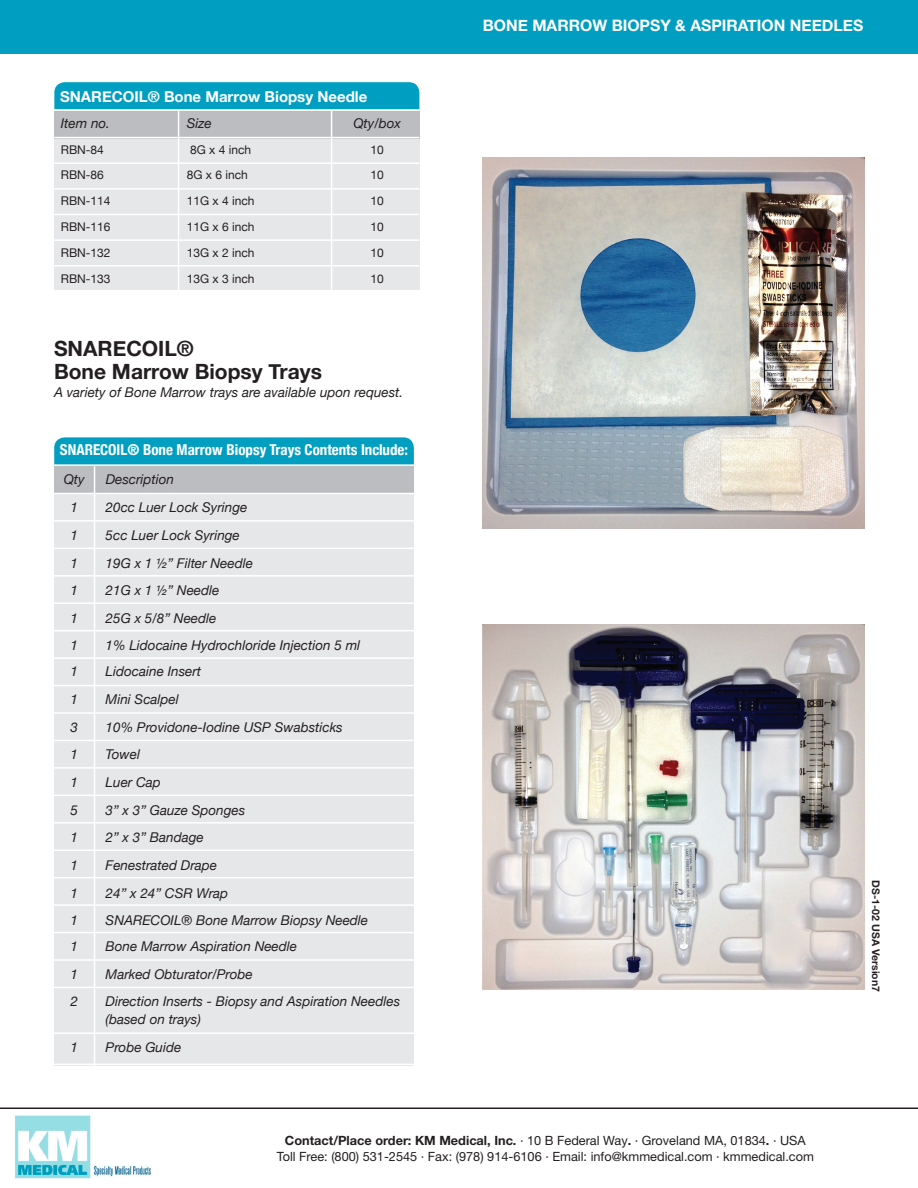
<style>
.page{position:relative;width:918px;height:1188px;background:#fff}
.page>*{position:absolute;margin:0;border:0;box-sizing:border-box;transform-origin:0 0}
.t1{font:700 21px/22.5px "Helvetica Neue";color:#231f20}
.t2{font:700 15.75px "Helvetica Neue";color:#fff}
.t3{font:700 condensed 15px "Helvetica Neue";color:#fff}
.t4{font:700 15px "Helvetica Neue";color:#fff}
.t5{font:italic 13.5px/18px "Helvetica Neue";color:#231f20}
.t6{font:12.75px/15.3px "Helvetica Neue LT Std";color:#231f20;text-align:center}
.t7{font:12px "Helvetica Neue";color:#231f20}
.t8{font:700 10.5px "Helvetica Neue LT Std";color:#231f20}
.s1{font-weight:700}
</style>
<div class="page">
<hr style="left:0;top:1108px;width:918px;height:1px;background:#231f20">
<div style="left:0;top:0;width:918px;height:54px;background:#009ec0"></div>
<img style="left:15px;top:1115px;width:136px;height:64px">
<div style="left:54px;top:467px;width:360px;height:599px;background:#e6e7e9"></div>
<div style="left:54px;top:467px;width:360px;height:27px;background:#bcbdc0"></div>
<div style="left:54px;top:437px;width:360px;height:27px;background:#009ec0"></div>
<hr style="left:51px;top:493px;width:368px;height:1px;background:#fff">
<hr style="left:51px;top:548px;width:368px;height:1px;background:#fff">
<hr style="left:51px;top:575px;width:368px;height:2px;background:#fff">
<hr style="left:51px;top:630px;width:368px;height:1px;background:#fff">
<hr style="left:51px;top:657px;width:368px;height:2px;background:#fff">
<hr style="left:51px;top:712px;width:368px;height:2px;background:#fff">
<hr style="left:51px;top:520px;width:368px;height:2px;background:#fff">
<hr style="left:51px;top:602px;width:368px;height:2px;background:#fff">
<hr style="left:51px;top:685px;width:368px;height:1px;background:#fff">
<hr style="left:51px;top:740px;width:368px;height:1px;background:#fff">
<hr style="left:51px;top:987px;width:368px;height:1px;background:#fff">
<hr style="left:51px;top:1032px;width:368px;height:2px;background:#fff">
<hr style="left:51px;top:1064px;width:368px;height:1px;background:#fff">
<hr style="left:51px;top:877px;width:368px;height:1px;background:#fff">
<hr style="left:51px;top:904px;width:368px;height:2px;background:#fff">
<hr style="left:51px;top:932px;width:368px;height:1px;background:#fff">
<hr style="left:51px;top:959px;width:368px;height:2px;background:#fff">
<hr style="left:51px;top:767px;width:368px;height:2px;background:#fff">
<hr style="left:51px;top:795px;width:368px;height:1px;background:#fff">
<hr style="left:51px;top:822px;width:368px;height:2px;background:#fff">
<hr style="left:51px;top:849px;width:368px;height:2px;background:#fff">
<hr style="left:94px;top:466px;width:1px;height:607px;background:#fff">
<img style="left:482px;top:624px;width:382px;height:366px">
<div style="left:54px;top:111px;width:365px;height:179px;background:#e6e7e9"></div>
<div style="left:54px;top:111px;width:365px;height:27px;background:#bcbdc0"></div>
<hr style="left:54px;top:137px;width:365px;height:1px;background:#fff">
<hr style="left:54px;top:162px;width:365px;height:2px;background:#fff">
<hr style="left:54px;top:188px;width:365px;height:2px;background:#fff">
<hr style="left:54px;top:214px;width:365px;height:1px;background:#fff">
<hr style="left:54px;top:239px;width:365px;height:2px;background:#fff">
<hr style="left:54px;top:265px;width:365px;height:2px;background:#fff">
<hr style="left:178px;top:109px;width:1px;height:183px;background:#fff">
<hr style="left:331px;top:109px;width:1px;height:183px;background:#fff">
<div style="left:54px;top:82px;width:365px;height:27px;background:#009ec0"></div>
<img style="left:482px;top:157px;width:382px;height:371px">
<p class="t4" style="left:60px;top:85px;width:309px">SNARECOIL® Bone Marrow Biopsy Needle</p>
<p class="t5" style="left:61px;top:115px;width:51px">Item no.</p>
<p class="t5" style="left:187px;top:115px;width:26px">Size</p>
<p class="t5" style="left:353px;top:115px;width:49px">Qty/box</p>
<p class="t7" style="left:61px;top:141px;width:45px">RBN-84</p>
<p class="t7" style="left:190px;top:141px;width:63px">8G x 4 inch</p>
<p class="t7" style="left:371px;top:141px;width:15px">10</p>
<p class="t7" style="left:61px;top:166px;width:45px">RBN-86</p>
<p class="t7" style="left:187px;top:166px;width:63px">8G x 6 inch</p>
<p class="t7" style="left:371px;top:166px;width:15px">10</p>
<p class="t7" style="left:61px;top:192px;width:51px">RBN-114</p>
<p class="t7" style="left:187px;top:192px;width:69px">11G x 4 inch</p>
<p class="t7" style="left:371px;top:192px;width:15px">10</p>
<p class="t7" style="left:61px;top:218px;width:51px">RBN-116</p>
<p class="t7" style="left:187px;top:218px;width:69px">11G x 6 inch</p>
<p class="t7" style="left:371px;top:218px;width:15px">10</p>
<p class="t7" style="left:61px;top:244px;width:51px">RBN-132</p>
<p class="t7" style="left:187px;top:244px;width:69px">13G x 2 inch</p>
<p class="t7" style="left:371px;top:244px;width:15px">10</p>
<p class="t7" style="left:61px;top:270px;width:51px">RBN-133</p>
<p class="t7" style="left:187px;top:270px;width:69px">13G x 3 inch</p>
<p class="t7" style="left:371px;top:270px;width:15px">10</p>
<p class="t1" style="left:54px;top:338px;width:269px">SNARECOIL®<br>Bone Marrow Biopsy Trays</p>
<p class="t5" style="left:54px;top:384px;width:351px">A variety of Bone Marrow trays are available upon request.</p>
<p class="t3" style="left:60px;top:438px;width:350px">SNARECOIL® Bone Marrow Biopsy Trays Contents Include:</p>
<p class="t5" style="left:64px;top:471px;width:22px">Qty</p>
<p class="t5" style="left:106px;top:471px;width:70px">Description</p>
<p class="t5" style="left:70px;top:499px;width:9px">1</p>
<p class="t5" style="left:106px;top:499px;width:143px">20cc Luer Lock Syringe</p>
<p class="t5" style="left:70px;top:527px;width:9px">1</p>
<p class="t5" style="left:106px;top:527px;width:136px">5cc Luer Lock Syringe</p>
<p class="t5" style="left:70px;top:555px;width:9px">1</p>
<p class="t5" style="left:106px;top:555px;width:149px">19G x 1 ½” Filter Needle</p>
<p class="t5" style="left:70px;top:582px;width:9px">1</p>
<p class="t5" style="left:106px;top:582px;width:115px">21G x 1 ½” Needle</p>
<p class="t5" style="left:70px;top:610px;width:9px">1</p>
<p class="t5" style="left:106px;top:610px;width:112px">25G x 5/8” Needle</p>
<p class="t5" style="left:70px;top:637px;width:9px">1</p>
<p class="t5" style="left:106px;top:637px;width:256px">1% Lidocaine Hydrochloride Injection 5 ml</p>
<p class="t5" style="left:70px;top:663px;width:9px">1</p>
<p class="t5" style="left:106px;top:663px;width:97px">Lidocaine Insert</p>
<p class="t5" style="left:70px;top:691px;width:9px">1</p>
<p class="t5" style="left:106px;top:691px;width:75px">Mini Scalpel</p>
<p class="t5" style="left:70px;top:719px;width:9px">3</p>
<p class="t5" style="left:106px;top:719px;width:239px">10% Providone-Iodine USP Swabsticks</p>
<p class="t5" style="left:70px;top:746px;width:9px">1</p>
<p class="t5" style="left:106px;top:746px;width:36px">Towel</p>
<p class="t5" style="left:70px;top:774px;width:9px">1</p>
<p class="t5" style="left:106px;top:774px;width:57px">Luer Cap</p>
<p class="t5" style="left:70px;top:802px;width:9px">5</p>
<p class="t5" style="left:106px;top:802px;width:141px">3” x 3” Gauze Sponges</p>
<p class="t5" style="left:70px;top:829px;width:9px">1</p>
<p class="t5" style="left:106px;top:829px;width:100px">2” x 3” Bandage</p>
<p class="t5" style="left:70px;top:857px;width:9px">1</p>
<p class="t5" style="left:106px;top:857px;width:113px">Fenestrated Drape</p>
<p class="t5" style="left:70px;top:885px;width:9px">1</p>
<p class="t5" style="left:106px;top:885px;width:124px">24” x 24” CSR Wrap</p>
<p class="t5" style="left:70px;top:912px;width:9px">1</p>
<p class="t5" style="left:106px;top:912px;width:264px">SNARECOIL® Bone Marrow Biopsy Needle</p>
<p class="t5" style="left:70px;top:938px;width:9px">1</p>
<p class="t5" style="left:106px;top:938px;width:193px">Bone Marrow Aspiration Needle</p>
<p class="t5" style="left:70px;top:966px;width:9px">1</p>
<p class="t5" style="left:106px;top:966px;width:149px">Marked Obturator/Probe</p>
<p class="t5" style="left:70px;top:993px;width:9px">2</p>
<p class="t5" style="left:106px;top:993px;width:296px">Direction Inserts - Biopsy and Aspiration Needles (based on trays)</p>
<p class="t5" style="left:70px;top:1039px;width:9px">1</p>
<p class="t5" style="left:106px;top:1039px;width:77px">Probe Guide</p>
<p class="t2" style="left:483px;top:13px;width:382px">BONE MARROW BIOPSY &amp; ASPIRATION NEEDLES</p>
<p class="t8" style="left:882px;top:880px;width:113px;rotate:90deg">DS-1-02 USA Version7</p>
<p class="t6" style="left:277px;top:1133px;width:539px"><span class="s1">Contact/Place order: KM Medical, Inc.</span> ∙ 10 B Federal Way<span class="s1">.</span> ∙ Groveland MA, 01834<span class="s1">.</span> ∙ USA<br>Toll Free: (800) 531-2545 ∙ Fax: (978) 914-6106 ∙ Email: info@kmmedical.com ∙ kmmedical.com</p>
</div>
